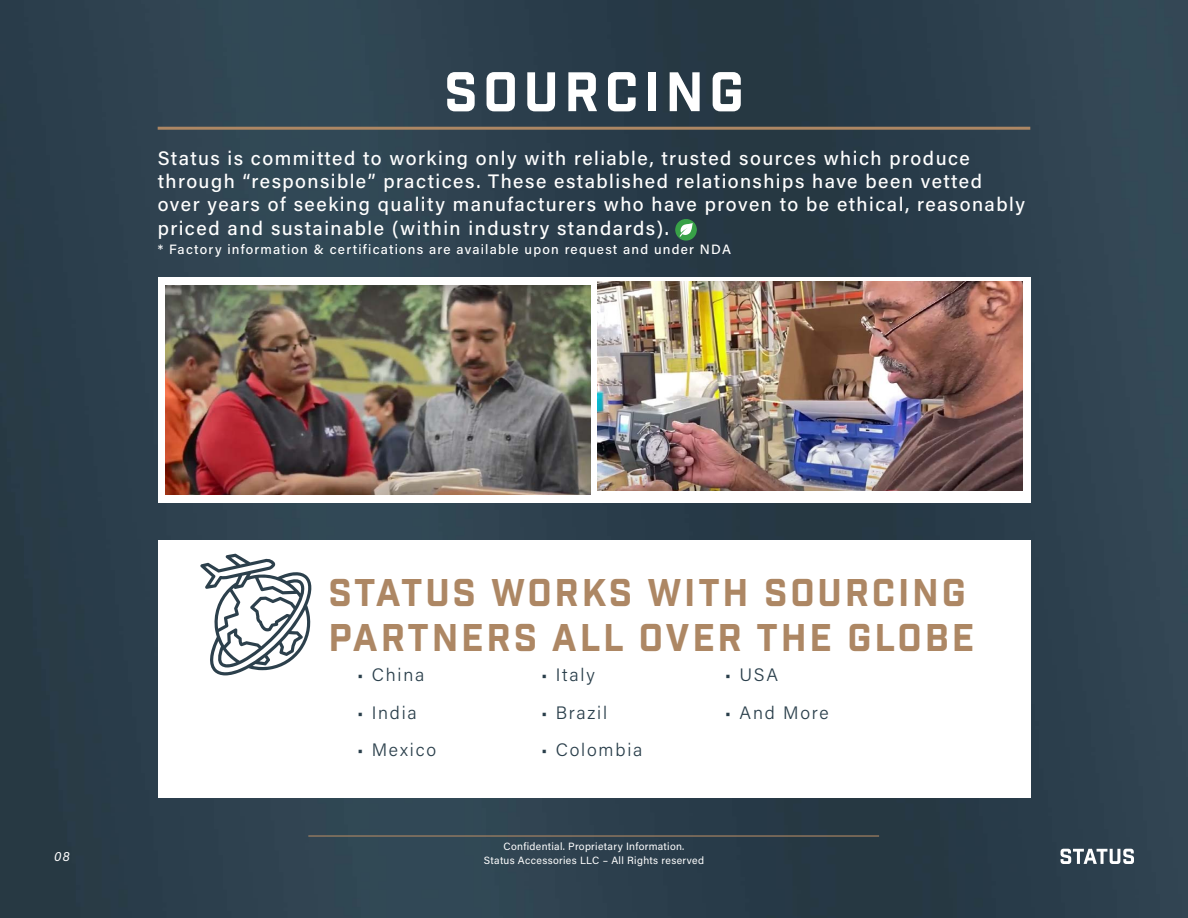
<style>
.page{position:relative;width:1188px;height:918px;background:#fff}
.page>*{position:absolute;margin:0;border:0;box-sizing:border-box;transform-origin:0 0}
.t1{font:54px "Industry Inc Base";letter-spacing:.1em;color:#fff}
.t2{font:37.5px/45px "Industry Inc Base";letter-spacing:.075em;color:#ad8764}
.t3{font:500 19.5px/23.4px "Acumin Pro";letter-spacing:.075em;color:#fff}
.t4{font:300 18px "Acumin Pro";letter-spacing:.1em;color:#2a3f4b}
.t5{font:500 13.5px "Acumin Pro";letter-spacing:.09em;color:#fff}
.t6{font:italic 13.5px "Acumin Pro";color:#fff}
.t7{font:10.5px "Acumin Pro";letter-spacing:.03em;color:#fff}
</style>
<div class="page">
<img style="left:0;top:0;width:1188px;height:918px">
<div style="left:158px;top:541px;width:872px;height:257px;background:#fff"></div>
<div style="left:158px;top:277px;width:872px;height:226px;background:#fff"></div>
<img style="left:165px;top:286px;width:425px;height:209px">
<img style="left:598px;top:281px;width:425px;height:209px">
<hr style="left:158px;top:127px;width:872px;height:3px;background:#ad8764">
<svg style="left:675px;top:219px;width:22px;height:22px"></svg>
<hr style="left:308px;top:835px;width:571px;height:2px;background:#ad8764">
<svg style="left:1061px;top:849px;width:73px;height:15px"></svg>
<svg style="left:200px;top:554px;width:112px;height:121px"></svg>
<h1 class="t1" style="left:444px;top:59px;width:301px">SOURCING</h1>
<p class="t3" style="left:158px;top:145px;width:869px">Status is committed to working only with reliable, trusted sources which produce through “responsible” practices. These established relationships have been vetted over years of seeking quality manufacturers who have proven to be ethical, reasonably priced and sustainable (within industry standards).</p>
<p class="t5" style="left:158px;top:240px;width:575px">* Factory information &amp; certifications are available upon request and under NDA</p>
<h2 class="t2" style="left:328px;top:572px;width:647px">STATUS WORKS WITH SOURCING<br>PARTNERS ALL OVER THE GLOBE</h2>
<p class="t4" style="left:357px;top:663px;width:69px">• China</p>
<p class="t4" style="left:357px;top:700px;width:61px">• India</p>
<p class="t4" style="left:357px;top:737px;width:81px">• Mexico</p>
<p class="t4" style="left:541px;top:662px;width:55px">• Italy</p>
<p class="t4" style="left:541px;top:700px;width:68px">• Brazil</p>
<p class="t4" style="left:541px;top:737px;width:103px">• Colombia</p>
<p class="t4" style="left:725px;top:662px;width:55px">• USA</p>
<p class="t4" style="left:725px;top:700px;width:105px">• And More</p>
<p class="t7" style="left:504px;top:839px;width:182px">Confidential. Proprietary Information.</p>
<p class="t6" style="left:54px;top:847px;width:17px">08</p>
<p class="t7" style="left:484px;top:853px;width:222px">Status Accessories LLC – All Rights reserved</p>
</div>
